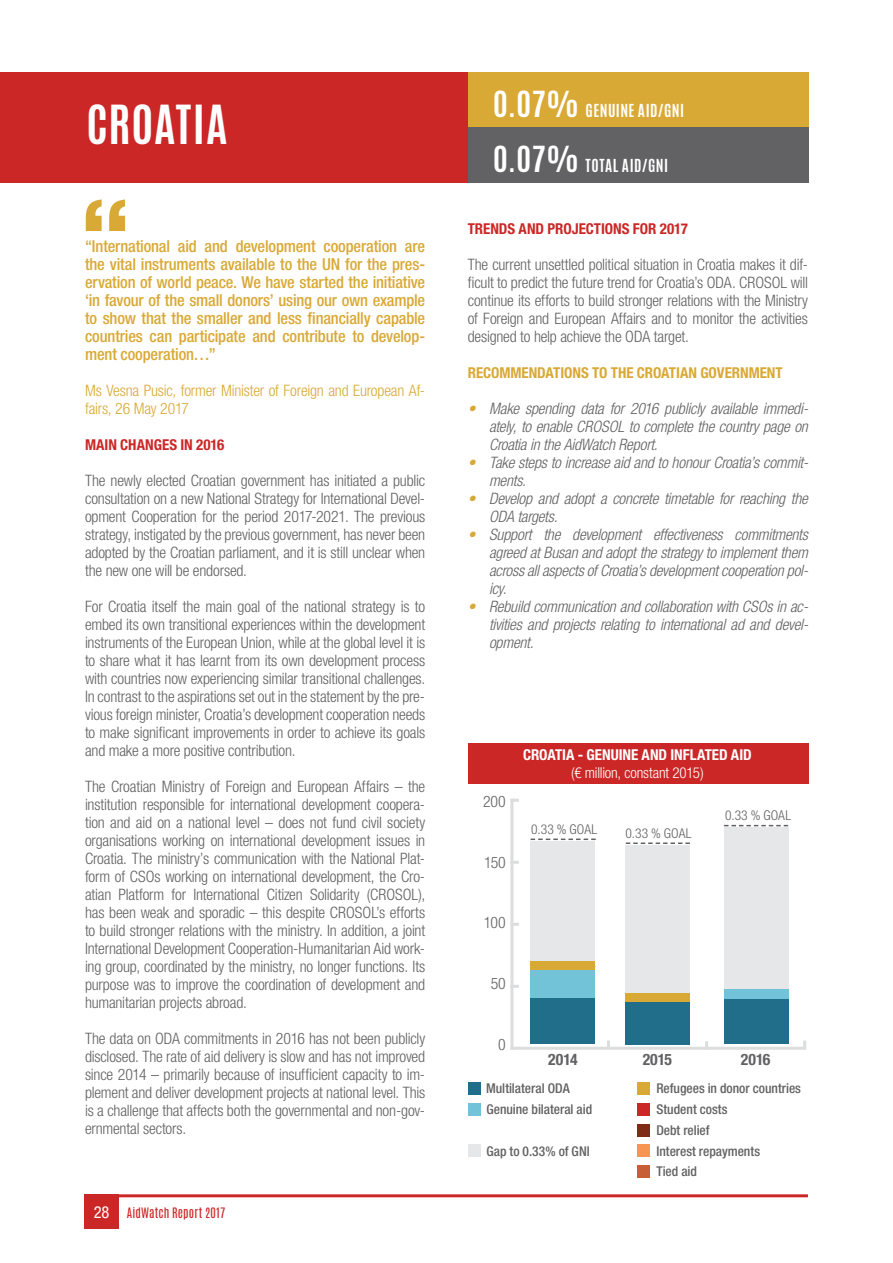
<style>
.page{position:relative;width:893px;height:1263px;background:#fff}
.page>*{position:absolute;margin:0;border:0;box-sizing:border-box;transform-origin:0 0}
.t1{font:700 45px "Antonio";letter-spacing:.02em;color:#fff}
.t2{font:500 condensed 16.5px/18px "Helvetica Neue LT Std";letter-spacing:-.01em;color:#d9a936;text-align:justify}
.t3{font:300 condensed 15.75px/18px "Helvetica Neue LT Std";letter-spacing:-.01em;color:#626163;text-align:justify}
.t4{font:italic 300 condensed 15.75px/18px "Helvetica Neue LT Std";letter-spacing:-.01em;color:#626163;text-align:justify}
.t5{font:300 condensed 15.75px/18px "Helvetica Neue LT Std";letter-spacing:-.01em;color:#d9a936}
.t6{font:700 condensed 15.75px "Helvetica Neue LT Std";color:#626163}
.t7{font:700 condensed 15px "Helvetica Neue LT Std";color:#cc2727}
.t8{font:700 condensed 15px "Helvetica Neue LT Std";letter-spacing:-.005em;color:#d9a936}
.t9{font:700 15px "Antonio";letter-spacing:.03em;color:#fff}
.t10{font:700 condensed 15px "Helvetica Neue LT Std";letter-spacing:-.005em;color:#fff}
.t11{font:300 condensed 15px "Helvetica Neue LT Std";letter-spacing:-.01em;color:#fff}
.t12{font:500 condensed 13.5px/20.7px "Helvetica Neue LT Std";color:#626163}
.t13{font:300 condensed 13.5px "Helvetica Neue LT Std";letter-spacing:.01em;color:#626163}
.t14{font:12px "Antonio";letter-spacing:.01em;color:#cc2727}
.s1{font-family:"Helvetica Neue LT Pro";font-stretch:condensed;font-size:16.5px;color:#fff}
.s2{font-size:30px}
.s3{color:#d9a936}
</style>
<div class="page">
<hr style="left:85px;top:1194px;width:723px;height:3px;background:#cc2727">
<div style="left:85px;top:1194px;width:34px;height:34px;background:#cc2727"></div>
<div style="left:0;top:72px;width:808px;height:111px;background:#cc2727"></div>
<svg style="left:86px;top:200px;width:39px;height:31px"></svg>
<div style="left:468px;top:1082px;width:12px;height:13px;background:#216e8a"></div>
<div style="left:468px;top:1103px;width:12px;height:12px;background:#72c3d7"></div>
<div style="left:638px;top:1082px;width:12px;height:13px;background:#d9a936"></div>
<div style="left:638px;top:1103px;width:12px;height:12px;background:#cc2727"></div>
<div style="left:638px;top:1123px;width:12px;height:13px;background:#7e2b17"></div>
<div style="left:638px;top:1144px;width:12px;height:13px;background:#f79552"></div>
<div style="left:638px;top:1165px;width:12px;height:13px;background:#c65f35"></div>
<div style="left:468px;top:1144px;width:12px;height:13px;background:#e6e7e8"></div>
<svg style="left:513px;top:799px;width:6px;height:3px"></svg>
<svg style="left:724px;top:825px;width:64px;height:1px"></svg>
<svg style="left:626px;top:842px;width:64px;height:2px"></svg>
<svg style="left:531px;top:838px;width:65px;height:2px"></svg>
<hr style="left:510px;top:799px;width:3px;height:251px;background:#dcddde">
<svg style="left:513px;top:985px;width:6px;height:3px"></svg>
<svg style="left:513px;top:923px;width:6px;height:3px"></svg>
<svg style="left:513px;top:861px;width:6px;height:3px"></svg>
<hr style="left:510px;top:1047px;width:296px;height:3px;background:#dcddde">
<svg style="left:607px;top:1040px;width:3px;height:7px"></svg>
<svg style="left:705px;top:1041px;width:3px;height:6px"></svg>
<div style="left:531px;top:841px;width:64px;height:125px;background:#e6e7e8"></div>
<div style="left:625px;top:845px;width:65px;height:156px;background:#e6e7e8"></div>
<div style="left:724px;top:827px;width:64px;height:168px;background:#e6e7e8"></div>
<div style="left:531px;top:961px;width:64px;height:9px;background:#d9a936"></div>
<div style="left:625px;top:993px;width:65px;height:9px;background:#d9a936"></div>
<div style="left:531px;top:970px;width:64px;height:28px;background:#72c3d7"></div>
<div style="left:724px;top:989px;width:64px;height:13px;background:#72c3d7"></div>
<div style="left:531px;top:998px;width:64px;height:46px;background:#216e8a"></div>
<div style="left:625px;top:1003px;width:65px;height:42px;background:#216e8a"></div>
<div style="left:724px;top:999px;width:64px;height:45px;background:#216e8a"></div>
<div style="left:468px;top:72px;width:340px;height:56px;background:#d9a936"></div>
<div style="left:468px;top:128px;width:340px;height:55px;background:#626163"></div>
<div style="left:468px;top:743px;width:340px;height:41px;background:#cc2727"></div>
<svg style="left:803px;top:1040px;width:3px;height:7px"></svg>
<h1 class="t1" style="left:86px;top:91px;width:143px">CROATIA</h1>
<p class="t2" style="left:85px;top:237px;width:342px">“International aid and development cooperation are the vital instruments available to the UN for the pres&shy;ervation of world peace. We have started the initiative ‘in favour of the small donors’ using our own example to show that the smaller and less financially capable countries can participate and contribute to develop&shy;ment cooperation…”</p>
<p class="t5" style="left:85px;top:381px;width:342px">Ms Vesna Pusic, former Minister of Foreign and European Af&shy;fairs, 26 May 2017</p>
<p class="t7" style="left:85px;top:436px;width:141px">MAIN CHANGES IN 2016</p>
<p class="t3" style="left:85px;top:471px;width:342px">The newly elected Croatian government has initiated a public consultation on a new National Strategy for International Devel&shy;opment Cooperation for the period 2017-2021. The previous strategy, instigated by the previous government, has never been adopted by the Croatian parliament, and it is still unclear when the new one will be endorsed.</p>
<p class="t3" style="left:85px;top:597px;width:342px">For Croatia itself the main goal of the national strategy is to embed its own transitional experiences within the development instruments of the European Union, while at the global level it is to share what it has learnt from its own development process with countries now experiencing similar transitional challenges.<br>In contrast to the aspirations set out in the statement by the pre&shy;vious foreign minister, Croatia’s development cooperation needs to make significant improvements in order to achieve its goals and make a more positive contribution.</p>
<p class="t3" style="left:85px;top:777px;width:342px">The Croatian Ministry of Foreign and European Affairs – the institution responsible for international development coopera&shy;tion and aid on a national level – does not fund civil society organisations working on international development issues in Croatia. The ministry’s communication with the National Plat&shy;form of CSOs working on international development, the Cro&shy;atian Platform for International Citizen Solidarity (CROSOL), has been weak and sporadic – this despite CROSOL’s efforts to build stronger relations with the ministry. In addition, a joint International Development Cooperation-Humanitarian Aid work&shy;ing group, coordinated by the ministry, no longer functions. Its purpose was to improve the coordination of development and humanitarian projects abroad.</p>
<p class="t3" style="left:85px;top:1029px;width:342px">The data on ODA commitments in 2016 has not been publicly disclosed. The rate of aid delivery is slow and has not improved since 2014 – primarily because of insufficient capacity to im&shy;plement and deliver development projects at national level. This is a challenge that affects both the governmental and non-gov&shy;ernmental sectors.</p>
<p class="t14" style="left:94px;top:1204px;width:133px"><span class="s1">28</span> AidWatch Report 2017</p>
<p class="t9" style="left:493px;top:99px;width:192px"><span class="s2">0.07%</span> GENUINE AID/GNI</p>
<p class="t9" style="left:493px;top:155px;width:176px"><span class="s2">0.07%</span> TOTAL AID/GNI</p>
<p class="t7" style="left:468px;top:220px;width:222px">TRENDS AND PROJECTIONS FOR 2017</p>
<p class="t3" style="left:468px;top:255px;width:342px">The current unsettled political situation in Croatia makes it dif&shy;ficult to predict the future trend for Croatia’s ODA. CROSOL will continue its efforts to build stronger relations with the Ministry of Foreign and European Affairs and to monitor the activities designed to help achieve the ODA target.</p>
<p class="t8" style="left:468px;top:364px;width:317px">RECOMMENDATIONS TO THE CROATIAN GOVERNMENT</p>
<p class="t4" style="left:489px;top:400px;width:321px;text-indent:-21px"><span class="s3">•</span> Make spending data for 2016 publicly available immedi&shy;ately, to enable CROSOL to complete the country page on Croatia in the AidWatch Report.</p>
<p class="t4" style="left:489px;top:454px;width:321px;text-indent:-21px"><span class="s3">•</span> Take steps to increase aid and to honour Croatia’s commit&shy;ments.</p>
<p class="t4" style="left:489px;top:490px;width:320px;text-indent:-21px"><span class="s3">•</span> Develop and adopt a concrete timetable for reaching the<br>ODA targets.</p>
<p class="t4" style="left:489px;top:526px;width:321px;text-indent:-21px"><span class="s3">•</span> Support the development effectiveness commitments agreed at Busan and adopt the strategy to implement them across all aspects of Croatia’s development cooperation pol&shy;icy.</p>
<p class="t4" style="left:489px;top:598px;width:321px;text-indent:-21px"><span class="s3">•</span> Rebuild communication and collaboration with CSOs in ac&shy;tivities and projects relating to international ad and devel&shy;opment.</p>
<p class="t3" style="left:483px;top:792px;width:24px">200</p>
<p class="t3" style="left:484px;top:853px;width:23px">150</p>
<p class="t10" style="left:523px;top:746px;width:230px">CROATIA - GENUINE AND INFLATED AID</p>
<p class="t11" style="left:571px;top:764px;width:134px">(€ million, constant 2015)</p>
<p class="t13" style="left:531px;top:821px;width:67px">0.33 % GOAL</p>
<p class="t13" style="left:625px;top:826px;width:67px">0.33 % GOAL</p>
<p class="t13" style="left:725px;top:808px;width:67px">0.33 % GOAL</p>
<p class="t3" style="left:484px;top:914px;width:23px">100</p>
<p class="t3" style="left:491px;top:974px;width:17px">50</p>
<p class="t3" style="left:498px;top:1035px;width:9px">0</p>
<p class="t6" style="left:548px;top:1050px;width:31px">2014</p>
<p class="t6" style="left:643px;top:1050px;width:31px">2015</p>
<p class="t6" style="left:741px;top:1050px;width:31px">2016</p>
<p class="t12" style="left:486px;top:1078px;width:108px">Multilateral ODA<br>Genuine bilateral aid</p>
<p class="t12" style="left:656px;top:1078px;width:146px">Refugees in donor countries<br>Student costs<br>Debt relief<br>Interest repayments<br>Tied aid</p>
<p class="t12" style="left:487px;top:1140px;width:105px">Gap to 0.33% of GNI</p>
</div>
